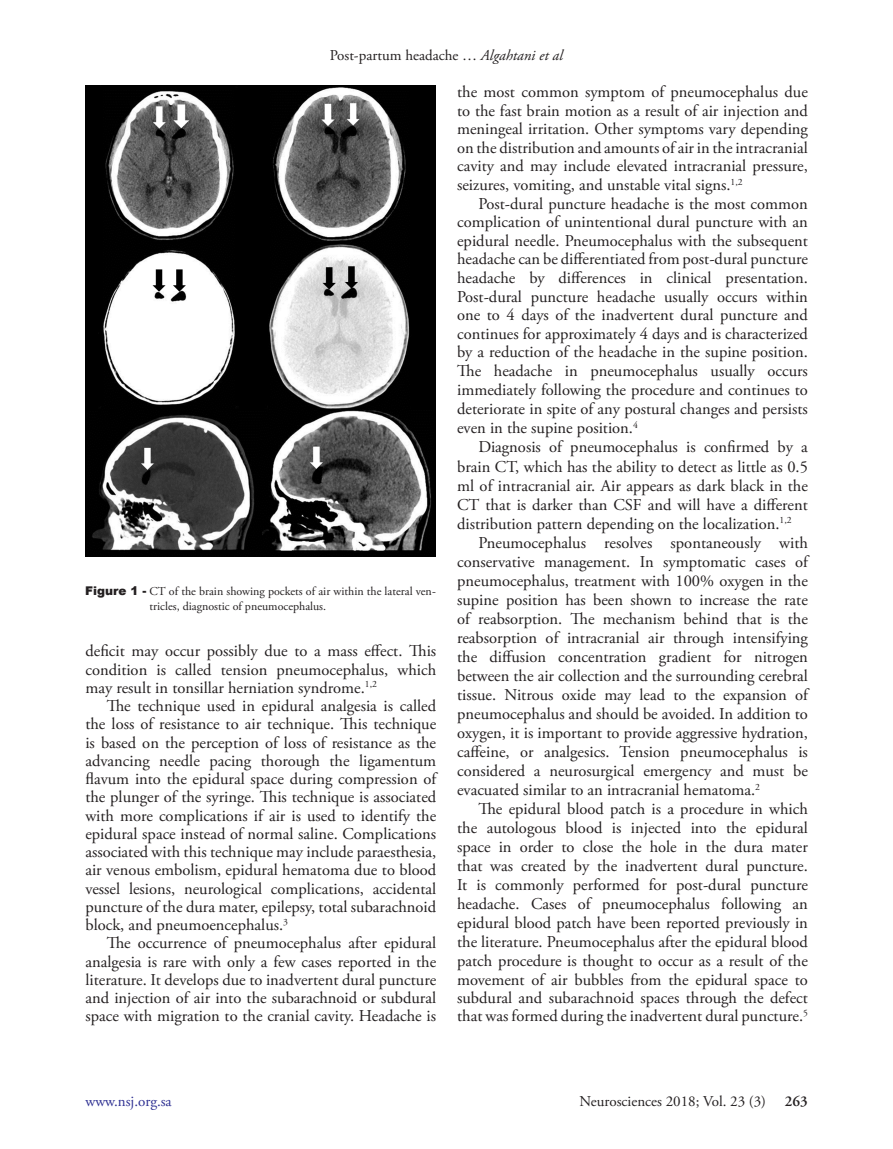
<style>
.page{position:relative;width:893px;height:1149px;background:#fff}
.page>*{position:absolute;margin:0;border:0;box-sizing:border-box;transform-origin:0 0}
.t1{font:16.5px/18.8px "Adobe Garamond Pro";color:#231f20;text-align:justify}
.t2{font:15px "Adobe Garamond Pro";color:#231f20}
.t3{font:15px "Adobe Garamond Pro";color:#2e3092}
.t4{font:600 15px "Adobe Garamond Pro";color:#231f20}
.t5{font:12px/14.4px "Adobe Garamond Pro";color:#231f20}
.s1{font-style:italic}
.s2{font-family:"Arial";font-weight:900}
</style>
<div class="page">
<img style="left:85px;top:85px;width:351px;height:471px">
<p class="t2" style="left:330px;top:46px;width:234px">Post-partum headache … <span class="s1">Algahtani et al</span></p>
<p class="t5" style="left:150px;top:584px;width:288px;text-indent:-64px"><span class="s2">Figure 1 -</span> CT of the brain showing pockets of air within the lateral ven&shy;tricles, diagnostic of pneumocephalus.</p>
<p class="t1" style="left:85px;top:642px;width:352px;line-height:18.3px">deficit may occur possibly due to a mass effect. This condition is called tension pneumocephalus, which may result in tonsillar herniation syndrome.<sup>1,2</sup></p>
<p class="t1" style="left:85px;top:697px;width:352px;line-height:18.3px;text-indent:21px">The technique used in epidural analgesia is called the loss of resistance to air technique. This technique is based on the perception of loss of resistance as the advancing needle pacing thorough the ligamentum flavum into the epidural space during compression of the plunger of the syringe. This technique is associated with more complications if air is used to identify the epidural space instead of normal saline. Complications associated with this technique may include paraesthesia, air venous embolism, epidural hematoma due to blood vessel lesions, neurological complications, accidental puncture of the dura mater, epilepsy, total subarachnoid block, and pneumoencephalus.<sup>3</sup></p>
<p class="t1" style="left:85px;top:934px;width:352px;line-height:18.3px;text-indent:21px">The occurrence of pneumocephalus after epidural analgesia is rare with only a few cases reported in the literature. It develops due to inadvertent dural puncture and injection of air into the subarachnoid or subdural space with migration to the cranial cavity. Headache is</p>
<p class="t1" style="left:457px;top:83px;width:352px">the most common symptom of pneumocephalus due to the fast brain motion as a result of air injection and meningeal irritation. Other symptoms vary depending on the distribution and amounts of air in the intracranial cavity and may include elevated intracranial pressure, seizures, vomiting, and unstable vital signs.<sup>1,2</sup></p>
<p class="t1" style="left:457px;top:194px;width:352px;text-indent:21px">Post-dural puncture headache is the most common complication of unintentional dural puncture with an epidural needle. Pneumocephalus with the subsequent headache can be differentiated from post-dural puncture headache by differences in clinical presentation.<br>Post-dural puncture headache usually occurs within one to 4 days of the inadvertent dural puncture and continues for approximately 4 days and is characterized by a reduction of the headache in the supine position.<br>The headache in pneumocephalus usually occurs immediately following the procedure and continues to deteriorate in spite of any postural changes and persists even in the supine position.<sup>4</sup></p>
<p class="t1" style="left:457px;top:438px;width:352px;text-indent:21px">Diagnosis of pneumocephalus is confirmed by a brain CT, which has the ability to detect as little as 0.5 ml of intracranial air. Air appears as dark black in the CT that is darker than CSF and will have a different distribution pattern depending on the localization.<sup>1,2</sup></p>
<p class="t1" style="left:457px;top:533px;width:352px;text-indent:21px">Pneumocephalus resolves spontaneously with conservative management. In symptomatic cases of pneumocephalus, treatment with 100% oxygen in the supine position has been shown to increase the rate of reabsorption. The mechanism behind that is the reabsorption of intracranial air through intensifying the diffusion concentration gradient for nitrogen between the air collection and the surrounding cerebral tissue. Nitrous oxide may lead to the expansion of pneumocephalus and should be avoided. In addition to oxygen, it is important to provide aggressive hydration, caffeine, or analgesics. Tension pneumocephalus is considered a neurosurgical emergency and must be evacuated similar to an intracranial hematoma.<sup>2</sup></p>
<p class="t1" style="left:457px;top:799px;width:352px;text-indent:21px">The epidural blood patch is a procedure in which the autologous blood is injected into the epidural space in order to close the hole in the dura mater that was created by the inadvertent dural puncture.<br>It is commonly performed for post-dural puncture headache. Cases of pneumocephalus following an epidural blood patch have been reported previously in the literature. Pneumocephalus after the epidural blood patch procedure is thought to occur as a result of the movement of air bubbles from the epidural space to subdural and subarachnoid spaces through the defect that was formed during the inadvertent dural puncture.<sup>5</sup></p>
<p class="t3" style="left:86px;top:1091px;width:88px">www.nsj.org.sa</p>
<p class="t2" style="left:580px;top:1091px;width:188px">Neurosciences 2018; Vol. 23 (3)</p>
<p class="t4" style="left:785px;top:1092px;width:24px">263</p>
</div>
